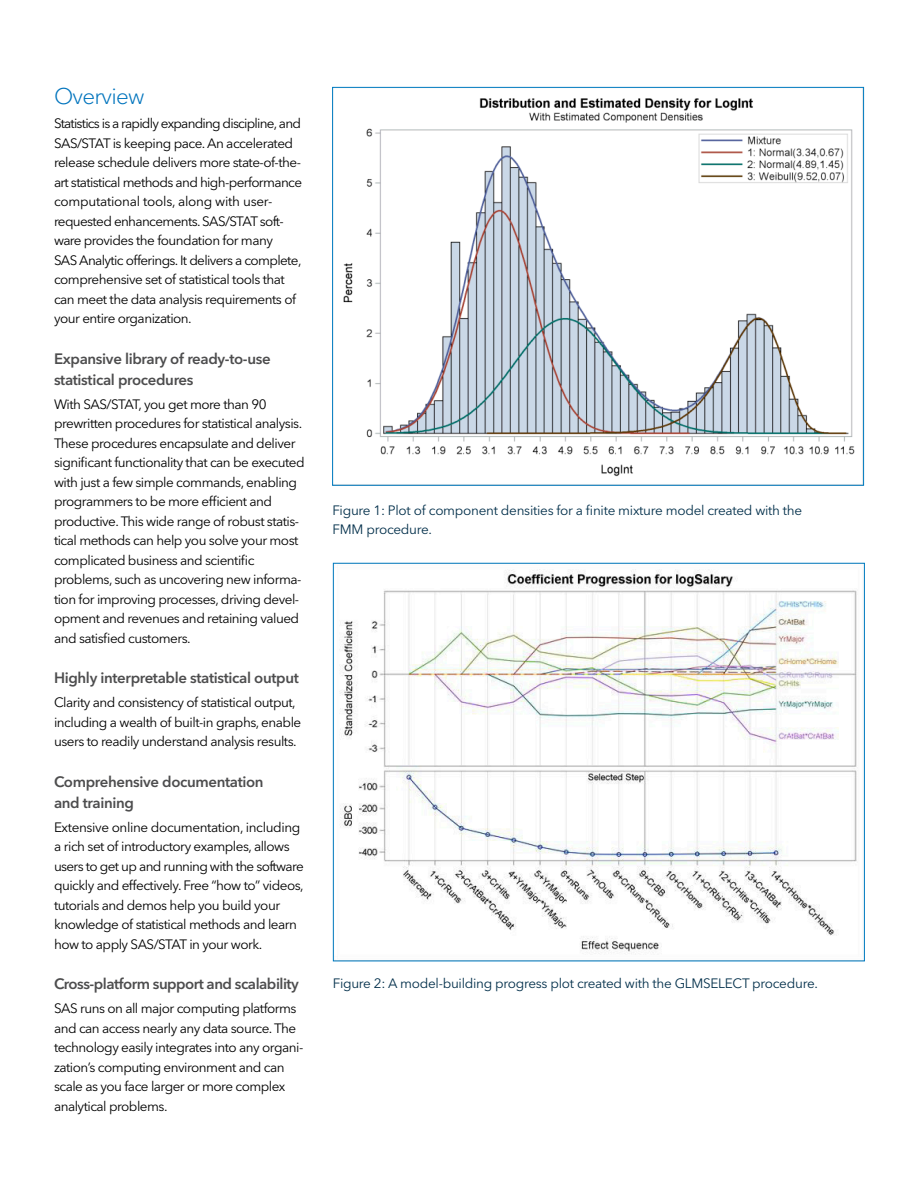
<style>
.page{position:relative;width:918px;height:1188px;background:#fff}
.page>*{position:absolute;margin:0;border:0;box-sizing:border-box;transform-origin:0 0}
.Subhead-1_Cobalt{font:300 22.5px "Avenir Next W1 G";letter-spacing:-.035em;color:#0074bd}
.Subhead2-Grey{font:600 15px/21px "Avenir Next W1 G";letter-spacing:-.025em;color:#4d4d4e}
.Body{font:13.5px/19.5px "Avenir Next W1 G";letter-spacing:-.04em;color:#000}
.Figure_Caption_-_col{font:13.5px/19.5px "Avenir Next W1 G";letter-spacing:-.02em;color:#03304b}
</style>
<div class="page">
<img style="left:343px;top:98px;width:512px;height:379px">
<img style="left:339px;top:569px;width:518px;height:386px">
<p class="Subhead-1_Cobalt" style="left:54px;top:83px;width:92px">Overview</p>
<p class="Body" style="left:54px;top:114px;width:250px">Statistics is a rapidly expanding discipline, and SAS/STAT is keeping pace. An accelerated release schedule delivers more state-of-the&shy;art statistical methods and high-performance computational tools, along with user&shy;requested enhancements. SAS/STAT soft&shy;ware provides the foundation for many<br>SAS Analytic offerings. It delivers a complete, comprehensive set of statistical tools that can meet the data analysis requirements of your entire organization.</p>
<p class="Subhead2-Grey" style="left:54px;top:348px;width:218px">Expansive library of ready-to-use statistical procedures</p>
<p class="Body" style="left:54px;top:394px;width:252px">With SAS/STAT, you get more than 90 prewritten procedures for statistical analysis.<br>These procedures encapsulate and deliver significant functionality that can be executed with just a few simple commands, enabling programmers to be more efficient and productive. This wide range of robust statis&shy;tical methods can help you solve your most complicated business and scientific problems, such as uncovering new informa&shy;tion for improving processes, driving devel&shy;opment and revenues and retaining valued and satisfied customers.</p>
<p class="Subhead2-Grey" style="left:54px;top:667px;width:246px">Highly interpretable statistical output</p>
<p class="Body" style="left:54px;top:693px;width:249px">Clarity and consistency of statistical output, including a wealth of built-in graphs, enable users to readily understand analysis results.</p>
<p class="Subhead2-Grey" style="left:54px;top:771px;width:211px">Comprehensive documentation and training</p>
<p class="Body" style="left:54px;top:817px;width:251px">Extensive online documentation, including a rich set of introductory examples, allows users to get up and running with the software quickly and effectively. Free “how to” videos, tutorials and demos help you build your knowledge of statistical methods and learn how to apply SAS/STAT in your work.</p>
<p class="Subhead2-Grey" style="left:54px;top:973px;width:246px">Cross-platform support and scalability</p>
<p class="Body" style="left:54px;top:999px;width:251px">SAS runs on all major computing platforms and can access nearly any data source. The technology easily integrates into any organi&shy;zation’s computing environment and can scale as you face larger or more complex analytical problems.</p>
<p class="Figure_Caption_-_col" style="left:333px;top:501px;width:471px">Figure 1: Plot of component densities for a finite mixture model created with the<br>FMM procedure.</p>
<p class="Figure_Caption_-_col" style="left:333px;top:973px;width:487px">Figure 2: A model-building progress plot created with the GLMSELECT procedure.</p>
</div>
